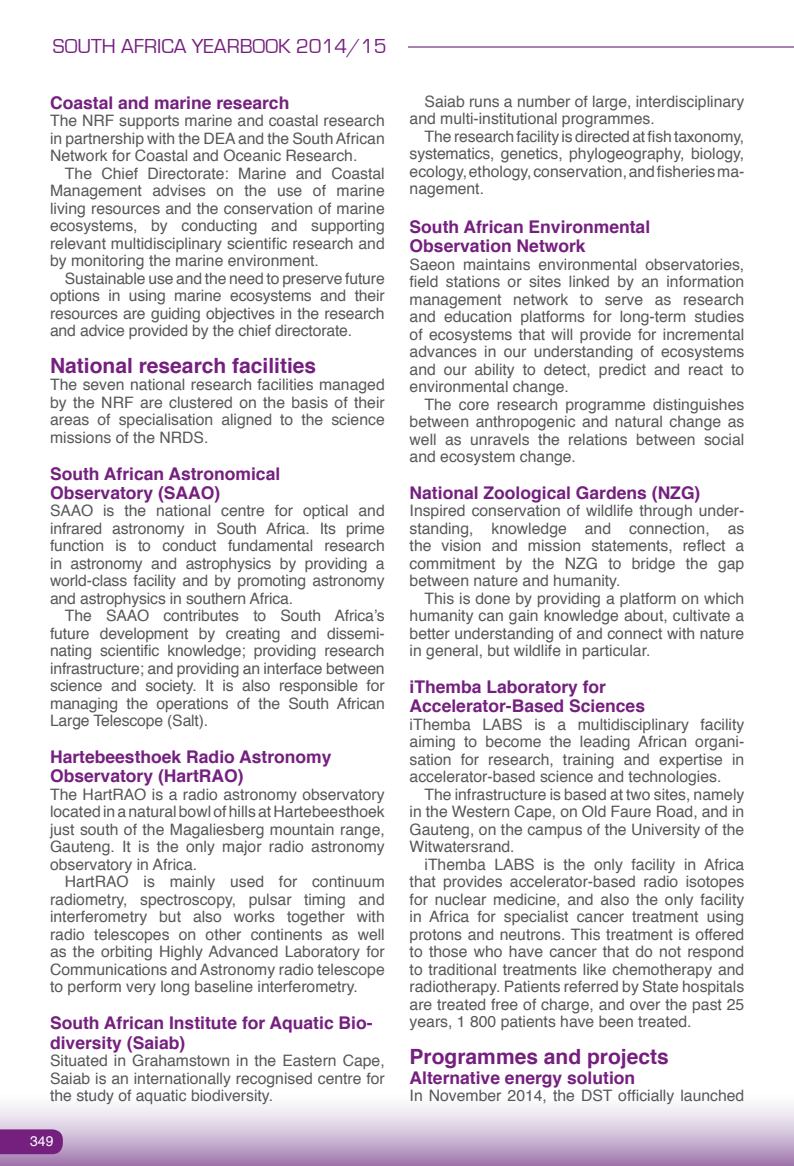
<style>
.page{position:relative;width:794px;height:1166px;background:#fff}
.page>*{position:absolute;margin:0;border:0;box-sizing:border-box;transform-origin:0 0}
.t1{font:700 21px "Helvetica";color:#751f7f}
.t2{font:20.82px "Eurostile";color:#751f7f}
.t3{font:700 17.5px/19.2px "Helvetica";color:#751f7f}
.t4{font:15.75px/17.5px "Helvetica";color:#57585a;text-align:justify}
.t5{font:14px "Helvetica";color:#fff}
</style>
<div class="page">
<hr style="left:408px;top:46px;width:386px;height:2px;background:#a982b4">
<svg style="left:0;top:1129px;width:63px;height:25px;background:#792682"></svg>
<h2 class="t2" style="left:53px;top:35px;width:335px">SOUTH AFRICA YEARBOOK 2014/15</h2>
<p class="t3" style="left:50px;top:93px;width:241px">Coastal and marine research</p>
<p class="t4" style="left:50px;top:112px;width:336px">The NRF supports marine and coastal research in partnership with the DEA and the South African Network for Coastal and Oceanic Research.</p>
<p class="t4" style="left:50px;top:165px;width:336px;text-indent:15px">The Chief Directorate: Marine and Coastal Management advises on the use of marine living resources and the conservation of marine ecosystems, by conducting and supporting relevant multidisciplinary scientific research and by monitoring the marine environment.</p>
<p class="t4" style="left:50px;top:270px;width:336px;text-indent:15px">Sustainable use and the need to preserve future options in using marine ecosystems and their resources are guiding objectives in the research and advice provided by the chief directorate.</p>
<h1 class="t1" style="left:50px;top:348px;width:268px">National research facilities</h1>
<p class="t4" style="left:50px;top:376px;width:336px">The seven national research facilities managed by the NRF are clustered on the basis of their areas of specialisation aligned to the science missions of the NRDS.</p>
<p class="t3" style="left:50px;top:464px;width:232px">South African Astronomical<br>Observatory (SAAO)</p>
<p class="t4" style="left:50px;top:502px;width:336px">SAAO is the national centre for optical and infrared astronomy in South Africa. Its prime function is to conduct fundamental research in astronomy and astrophysics by providing a world-class facility and by promoting astronomy and astrophysics in southern Africa.</p>
<p class="t4" style="left:50px;top:607px;width:336px;text-indent:15px">The SAAO contributes to South Africa’s future development by creating and dissemi&shy;nating scientific knowledge; providing research infrastructure; and providing an interface between science and society. It is also responsible for managing the operations of the South African Large Telescope (Salt).</p>
<p class="t3" style="left:50px;top:747px;width:283px">Hartebeesthoek Radio Astronomy<br>Observatory (HartRAO)</p>
<p class="t4" style="left:50px;top:786px;width:336px">The HartRAO is a radio astronomy observatory located in a natural bowl of hills at Hartebeesthoek just south of the Magaliesberg mountain range, Gauteng. It is the only major radio astronomy observatory in Africa.</p>
<p class="t4" style="left:50px;top:873px;width:336px;text-indent:15px">HartRAO is mainly used for continuum radiometry, spectroscopy, pulsar timing and interferometry but also works together with radio telescopes on other continents as well as the orbiting Highly Advanced Laboratory for Communications and Astronomy radio telescope to perform very long baseline interferometry.</p>
<p class="t3" style="left:50px;top:1013px;width:324px">South African Institute for Aquatic Bio&shy;diversity (Saiab)</p>
<p class="t4" style="left:50px;top:1052px;width:336px">Situated in Grahamstown in the Eastern Cape, Saiab is an internationally recognised centre for the study of aquatic biodiversity.</p>
<p class="t5" style="left:30px;top:1130px;width:25px">349</p>
<p class="t4" style="left:409px;top:93px;width:336px;text-indent:15px">Saiab runs a number of large, interdisciplinary and multi-institutional programmes.</p>
<p class="t4" style="left:409px;top:128px;width:336px;text-indent:15px">The research facility is directed at fish taxonomy, systematics, genetics, phylogeography, biology, ecology, ethology, conservation, and fisheries ma&shy;nagement.</p>
<p class="t3" style="left:409px;top:217px;width:242px">South African Environmental<br>Observation Network</p>
<p class="t4" style="left:409px;top:256px;width:336px">Saeon maintains environmental observatories, field stations or sites linked by an information management network to serve as research and education platforms for long-term studies of ecosystems that will provide for incremental advances in our understanding of ecosystems and our ability to detect, predict and react to environmental change.</p>
<p class="t4" style="left:409px;top:396px;width:336px;text-indent:15px">The core research programme distinguishes between anthropogenic and natural change as well as unravels the relations between social and ecosystem change.</p>
<p class="t3" style="left:409px;top:483px;width:292px">National Zoological Gardens (NZG)</p>
<p class="t4" style="left:409px;top:502px;width:336px">Inspired conservation of wildlife through under&shy;standing, knowledge and connection, as the vision and mission statements, reflect a commitment by the NZG to bridge the gap between nature and humanity.</p>
<p class="t4" style="left:409px;top:590px;width:336px;text-indent:15px">This is done by providing a platform on which humanity can gain knowledge about, cultivate a better understanding of and connect with nature in general, but wildlife in particular.</p>
<p class="t3" style="left:409px;top:677px;width:237px">iThemba Laboratory for<br>Accelerator-Based Sciences</p>
<p class="t4" style="left:409px;top:716px;width:336px">iThemba LABS is a multidisciplinary facility aiming to become the leading African organi&shy;sation for research, training and expertise in accelerator-based science and technologies.</p>
<p class="t4" style="left:409px;top:786px;width:336px;text-indent:15px">The infrastructure is based at two sites, namely in the Western Cape, on Old Faure Road, and in Gauteng, on the campus of the University of the Witwatersrand.</p>
<p class="t4" style="left:409px;top:856px;width:336px;text-indent:15px">iThemba LABS is the only facility in Africa that provides accelerator-based radio isotopes for nuclear medicine, and also the only facility in Africa for specialist cancer treatment using protons and neutrons. This treatment is offered to those who have cancer that do not respond to traditional treatments like chemotherapy and radiotherapy. Patients referred by State hospitals are treated free of charge, and over the past 25 years, 1 800 patients have been treated.</p>
<h1 class="t1" style="left:409px;top:1040px;width:261px">Programmes and projects</h1>
<p class="t3" style="left:409px;top:1068px;width:227px">Alternative energy solution</p>
<p class="t4" style="left:409px;top:1087px;width:336px">In November 2014, the DST officially launched</p>
</div>
